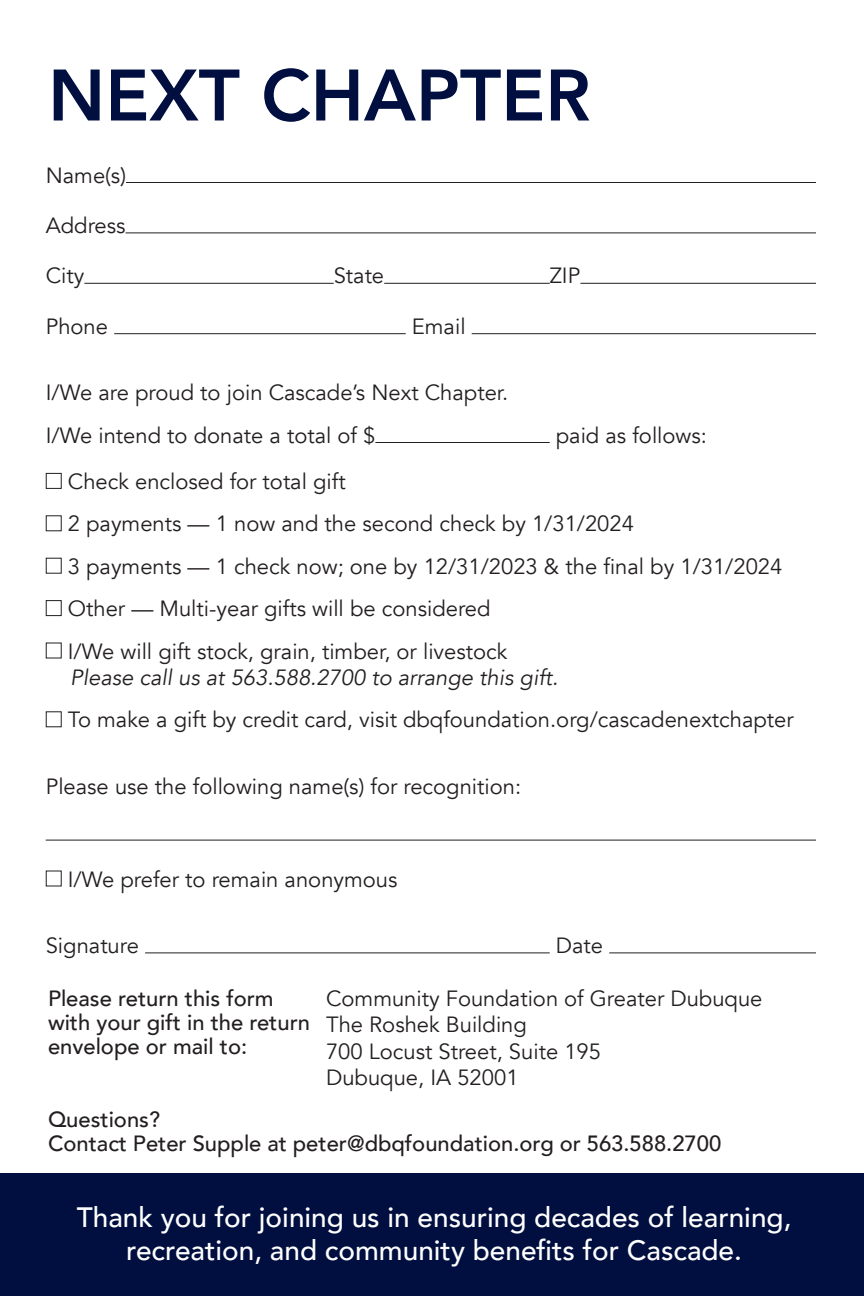
<style>
.page{position:relative;width:864px;height:1296px;background:#fff}
.page>*{position:absolute;margin:0;border:0;box-sizing:border-box;transform-origin:0 0}
.t1{font:800 72px "Avenir";color:#000f40}
.Highlight{font:500 28px/33.6px "Avenir";color:#fff;text-align:center}
.Body{font:22px "Avenir";color:#231f20}
.Heading{font:500 22px/24px "Avenir";color:#231f20}
.Body-2{font:italic 22px/26.4px "Avenir";color:#231f20}
.s1{font-style:normal}
</style>
<div class="page">
<div style="left:0;top:1173px;width:864px;height:123px;background:#000f40"></div>
<hr style="left:126px;top:182px;width:690px;height:1px;background:#231f20">
<hr style="left:126px;top:232px;width:690px;height:1px;background:#231f20">
<hr style="left:84px;top:283px;width:250px;height:1px;background:#231f20">
<hr style="left:384px;top:283px;width:166px;height:1px;background:#231f20">
<hr style="left:580px;top:283px;width:236px;height:1px;background:#231f20">
<hr style="left:114px;top:333px;width:292px;height:1px;background:#231f20">
<hr style="left:472px;top:333px;width:344px;height:1px;background:#231f20">
<hr style="left:375px;top:442px;width:175px;height:1px;background:#231f20">
<hr style="left:46px;top:840px;width:770px;height:1px;background:#231f20">
<hr style="left:145px;top:952px;width:405px;height:1px;background:#231f20">
<hr style="left:609px;top:952px;width:207px;height:1px;background:#231f20">
<div style="left:46px;top:473px;width:16px;height:16px;border:1px solid #231f20"></div>
<div style="left:46px;top:515px;width:16px;height:16px;border:1px solid #231f20"></div>
<div style="left:46px;top:558px;width:16px;height:16px;border:1px solid #231f20"></div>
<div style="left:46px;top:600px;width:16px;height:16px;border:1px solid #231f20"></div>
<div style="left:46px;top:642px;width:16px;height:16px;border:1px solid #231f20"></div>
<div style="left:46px;top:711px;width:16px;height:16px;border:1px solid #231f20"></div>
<div style="left:46px;top:870px;width:16px;height:16px;border:1px solid #231f20"></div>
<p class="t1" style="left:48px;top:39px;width:544px">NEXT CHAPTER</p>
<p class="Body" style="left:46px;top:162px;width:82px">Name(s)</p>
<p class="Body" style="left:46px;top:212px;width:81px">Address</p>
<p class="Body" style="left:46px;top:263px;width:40px">City</p>
<p class="Body" style="left:334px;top:263px;width:52px">State</p>
<p class="Body" style="left:550px;top:263px;width:32px">ZIP</p>
<p class="Body" style="left:46px;top:313px;width:64px">Phone</p>
<p class="Body" style="left:412px;top:313px;width:55px">Email</p>
<p class="Body" style="left:46px;top:379px;width:464px">I/We are proud to join Cascade’s Next Chapter.</p>
<p class="Body" style="left:46px;top:422px;width:331px">I/We intend to donate a total of $</p>
<p class="Body" style="left:556px;top:422px;width:153px">paid as follows:</p>
<p class="Body" style="left:68px;top:468px;width:279px">Check enclosed for total gift</p>
<p class="Body" style="left:68px;top:511px;width:568px">2 payments — 1 now and the second check by 1/31/2024</p>
<p class="Body" style="left:68px;top:553px;width:716px">3 payments — 1 check now; one by 12/31/2023 &amp; the final by 1/31/2024</p>
<p class="Body" style="left:68px;top:595px;width:424px">Other — Multi-year gifts will be considered</p>
<p class="Body-2" style="left:68px;top:638px;width:492px"><span class="s1">I/We will gift stock, grain, timber, or livestock<br></span>Please call us at 563.588.2700 to arrange this gift.</p>
<p class="Body" style="left:68px;top:707px;width:727px">To make a gift by credit card, visit dbqfoundation.org/cascadenextchapter</p>
<p class="Body" style="left:46px;top:773px;width:477px">Please use the following name(s) for recognition:</p>
<p class="Body" style="left:68px;top:866px;width:331px">I/We prefer to remain anonymous</p>
<p class="Body" style="left:46px;top:932px;width:95px">Signature</p>
<p class="Body" style="left:556px;top:932px;width:49px">Date</p>
<p class="Heading" style="left:48px;top:985px;width:264px">Please return this form with your gift in the return envelope or mail to:</p>
<p class="Body" style="left:326px;top:985px;width:438px">Community Foundation of Greater Dubuque</p>
<p class="Body" style="left:326px;top:1012px;width:202px">The Roshek Building</p>
<p class="Body" style="left:326px;top:1038px;width:277px">700 Locust Street, Suite 195</p>
<p class="Body" style="left:326px;top:1065px;width:194px">Dubuque, IA 52001</p>
<p class="Heading" style="left:48px;top:1107px;width:675px">Questions?<br>Contact Peter Supple at peter@dbqfoundation.org or 563.588.2700</p>
<p class="Highlight" style="left:77px;top:1199px;width:716px">Thank you for joining us in ensuring decades of learning, recreation, and community benefits for Cascade.</p>
</div>
